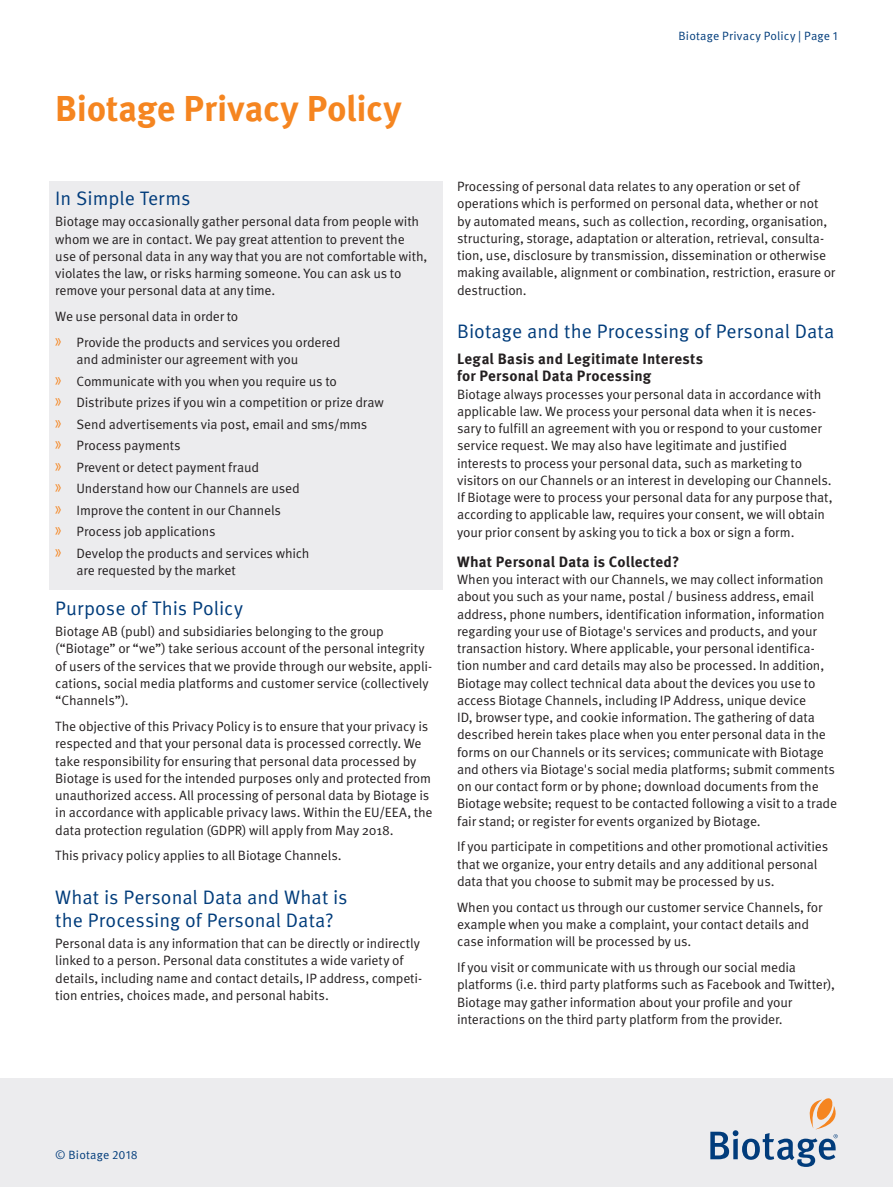
<style>
.page{position:relative;width:893px;height:1187px;background:#fff}
.page>*{position:absolute;margin:0;border:0;box-sizing:border-box;transform-origin:0 0}
.Heading_1{font:700 36px "Meta OT";letter-spacing:-.005em;color:#f58520}
.Heading_2{font:19.5px/22.5px "Meta OT Norm";color:#013c7b}
.Heading_3{font:700 15px/17.2px "Meta OT";letter-spacing:.01em;color:#231f20}
.Body{font:13.5px/17.2px "Meta OT Norm";letter-spacing:-.015em;color:#231f20}
.t1{font:12px "Meta OT Norm";letter-spacing:.015em;color:#013c7b}
.s1{font-family:"Myriad Pro";font-size:20.25px;color:#f58520}
</style>
<div class="page">
<div style="left:0;top:1078px;width:893px;height:108px;background:#ececee"></div>
<svg style="left:710px;top:1098px;width:128px;height:68px"></svg>
<div style="left:49px;top:181px;width:394px;height:408px;background:#ececee"></div>
<p class="Heading_1" style="left:55px;top:87px;width:348px">Biotage Privacy Policy</p>
<p class="Heading_2" style="left:55px;top:187px;width:137px">In Simple Terms</p>
<p class="Body" style="left:55px;top:213px;width:374px">Biotage may occasionally gather personal data from people with whom we are in contact. We pay great attention to prevent the use of personal data in any way that you are not comfortable with, violates the law, or risks harming someone. You can ask us to remove your personal data at any time.</p>
<p class="Body" style="left:55px;top:308px;width:184px">We use personal data in order to</p>
<p class="Body" style="left:77px;top:334px;width:265px;text-indent:-21px"><span class="s1">»</span> Provide the products and services you ordered and administer our agreement with you</p>
<p class="Body" style="left:55px;top:373px;width:283px"><span class="s1">»</span> Communicate with you when you require us to</p>
<p class="Body" style="left:55px;top:394px;width:330px"><span class="s1">»</span> Distribute prizes if you win a competition or prize draw</p>
<p class="Body" style="left:55px;top:416px;width:314px"><span class="s1">»</span> Send advertisements via post, email and sms/mms</p>
<p class="Body" style="left:55px;top:437px;width:127px"><span class="s1">»</span> Process payments</p>
<p class="Body" style="left:55px;top:459px;width:205px"><span class="s1">»</span> Prevent or detect payment fraud</p>
<p class="Body" style="left:55px;top:480px;width:246px"><span class="s1">»</span> Understand how our Channels are used</p>
<p class="Body" style="left:55px;top:502px;width:227px"><span class="s1">»</span> Improve the content in our Channels</p>
<p class="Body" style="left:55px;top:523px;width:162px"><span class="s1">»</span> Process job applications</p>
<p class="Body" style="left:77px;top:545px;width:235px;text-indent:-21px"><span class="s1">»</span> Develop the products and services which are requested by the market</p>
<p class="Heading_2" style="left:55px;top:597px;width:189px">Purpose of This Policy</p>
<p class="Body" style="left:55px;top:623px;width:378px">Biotage AB (publ) and subsidiaries belonging to the group (“Biotage” or “we”) take serious account of the personal integrity of users of the services that we provide through our website, appli&shy;cations, social media platforms and customer service (collectively “Channels”).</p>
<p class="Body" style="left:55px;top:718px;width:379px">The objective of this Privacy Policy is to ensure that your privacy is respected and that your personal data is processed correctly. We take responsibility for ensuring that personal data processed by Biotage is used for the intended purposes only and protected from unauthorized access. All processing of personal data by Biotage is in accordance with applicable privacy laws. Within the EU/EEA, the data protection regulation (GDPR) will apply from May 2018.</p>
<p class="Body" style="left:55px;top:847px;width:288px">This privacy policy applies to all Biotage Channels.</p>
<p class="Heading_2" style="left:55px;top:886px;width:294px">What is Personal Data and What is the Processing of Personal Data?</p>
<p class="Body" style="left:55px;top:935px;width:368px">Personal data is any information that can be directly or indirectly linked to a person. Personal data constitutes a wide variety of details, including name and contact details, IP address, competi&shy;tion entries, choices made, and personal habits.</p>
<p class="t1" style="left:678px;top:29px;width:161px">Biotage Privacy Policy | Page 1</p>
<p class="Body" style="left:457px;top:178px;width:380px">Processing of personal data relates to any operation or set of operations which is performed on personal data, whether or not by automated means, such as collection, recording, organisation, structuring, storage, adaptation or alteration, retrieval, consulta&shy;tion, use, disclosure by transmission, dissemination or otherwise making available, alignment or combination, restriction, erasure or destruction.</p>
<p class="Heading_2" style="left:457px;top:321px;width:379px">Biotage and the Processing of Personal Data</p>
<p class="Heading_3" style="left:457px;top:351px;width:248px">Legal Basis and Legitimate Interests for Personal Data Processing</p>
<p class="Body" style="left:457px;top:385px;width:377px">Biotage always processes your personal data in accordance with applicable law. We process your personal data when it is neces&shy;sary to fulfill an agreement with you or respond to your customer service request. We may also have legitimate and justified interests to process your personal data, such as marketing to visitors on our Channels or an interest in developing our Channels.<br>If Biotage were to process your personal data for any purpose that, according to applicable law, requires your consent, we will obtain your prior consent by asking you to tick a box or sign a form.</p>
<p class="Heading_3" style="left:457px;top:553px;width:224px">What Personal Data is Collected?</p>
<p class="Body" style="left:457px;top:571px;width:381px">When you interact with our Channels, we may collect information about you such as your name, postal / business address, email address, phone numbers, identification information, information regarding your use of Biotage's services and products, and your transaction history. Where applicable, your personal identifica&shy;tion number and card details may also be processed. In addition, Biotage may collect technical data about the devices you use to access Biotage Channels, including IP Address, unique device<br>ID, browser type, and cookie information. The gathering of data described herein takes place when you enter personal data in the forms on our Channels or its services; communicate with Biotage and others via Biotage's social media platforms; submit comments on our contact form or by phone; download documents from the Biotage website; request to be contacted following a visit to a trade fair stand; or register for events organized by Biotage.</p>
<p class="Body" style="left:457px;top:838px;width:373px">If you participate in competitions and other promotional activities that we organize, your entry details and any additional personal data that you choose to submit may be processed by us.</p>
<p class="Body" style="left:457px;top:898px;width:367px">When you contact us through our customer service Channels, for example when you make a complaint, your contact details and case information will be processed by us.</p>
<p class="Body" style="left:457px;top:958px;width:379px">If you visit or communicate with us through our social media platforms (i.e. third party platforms such as Facebook and Twitter), Biotage may gather information about your profile and your interactions on the third party platform from the provider.</p>
<p class="t1" style="left:55px;top:1148px;width:84px">© Biotage 2018</p>
</div>
